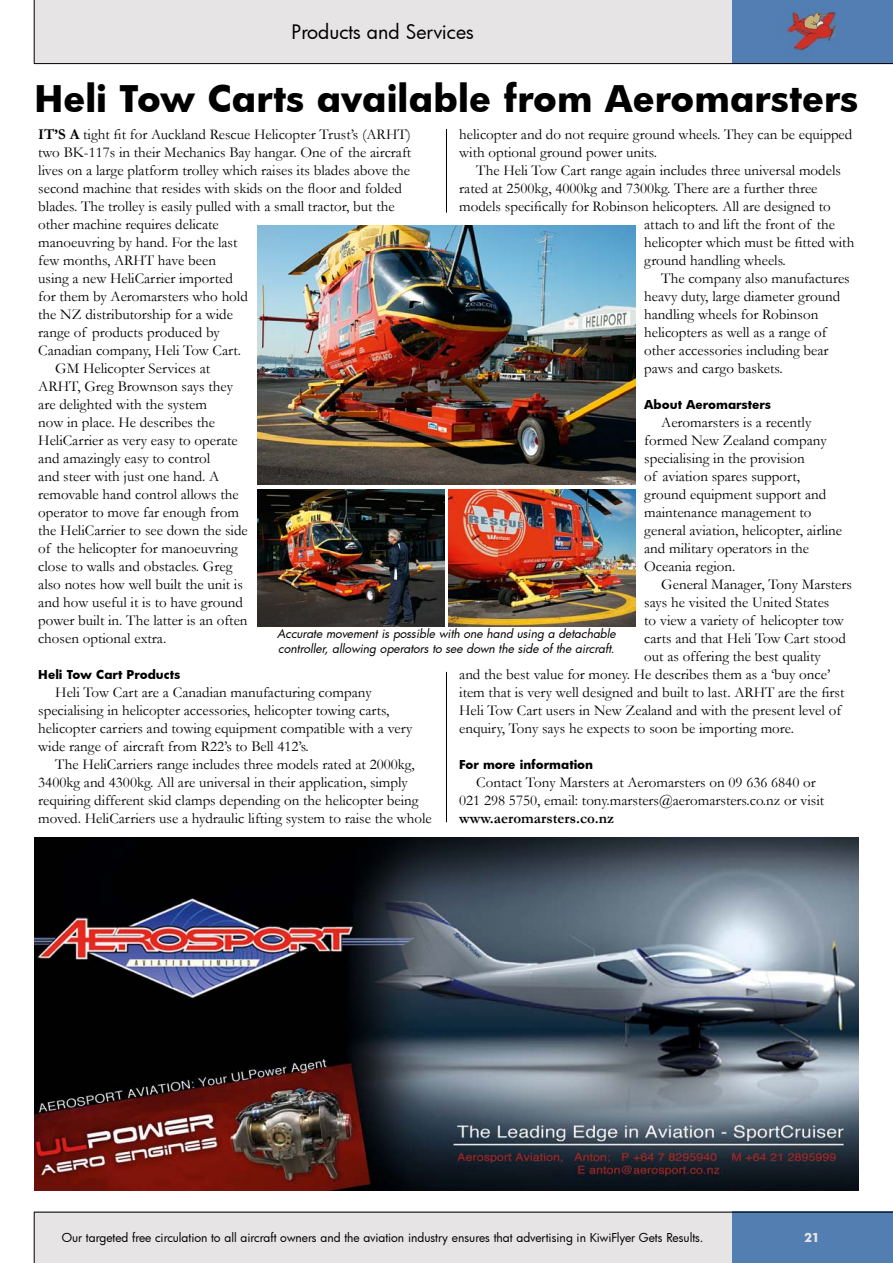
<style>
.page{position:relative;width:893px;height:1263px;background:#fff}
.page>*{position:absolute;margin:0;border:0;box-sizing:border-box;transform-origin:0 0}
.t1{font:700 35.85px "Futura";color:#000}
.t2{font:19.5px "Futura";color:#000}
.t3{font:15px/18px "Garamond";color:#000}
.t4{font:700 15px "Garamond";color:#000}
.t5{font:12px "Futura";color:#000}
.t6{font:italic 12px/14.4px "Futura";color:#000}
.t7{font:700 12px "Futura";color:#000}
.t8{font:700 12px "Futura";color:#e6e4e4}
.s1{font-weight:700}
</style>
<div class="page">
<div style="left:731px;top:1212px;width:162px;height:51px;background:#527eb2"></div>
<div style="left:34px;top:1212px;width:697px;height:51px;background:#e6e4e4"></div>
<hr style="left:34px;top:1212px;width:859px;height:1px;background:#000">
<hr style="left:34px;top:1212px;width:1px;height:51px;background:#000">
<img style="left:731px;top:0;width:162px;height:63px">
<div style="left:34px;top:0;width:697px;height:64px;background:#e6e4e4"></div>
<hr style="left:34px;top:63px;width:859px;height:1px;background:#000">
<hr style="left:34px;top:0;width:1px;height:64px;background:#000">
<img style="left:257px;top:225px;width:379px;height:260px">
<img style="left:257px;top:489px;width:187px;height:137px">
<hr style="left:446px;top:672px;width:1px;height:150px;background:#000">
<hr style="left:446px;top:129px;width:1px;height:84px;background:#000">
<img style="left:449px;top:489px;width:187px;height:137px">
<img style="left:34px;top:838px;width:825px;height:353px">
<h2 class="t2" style="left:292px;top:19px;width:184px">Products and Services</h2>
<h1 class="t1" style="left:35px;top:74px;width:825px">Heli Tow Carts available from Aeromarsters</h1>
<p class="t3" style="left:38px;top:125px;width:374px"><span class="s1">IT’S A</span> tight fit for Auckland Rescue Helicopter Trust’s (ARHT)</p>
<p class="t3" style="left:38px;top:143px;width:374px">two BK-117s in their Mechanics Bay hangar. One of the aircraft</p>
<p class="t3" style="left:38px;top:161px;width:373px">lives on a large platform trolley which raises its blades above the</p>
<p class="t3" style="left:38px;top:179px;width:365px">second machine that resides with skids on the floor and folded</p>
<p class="t3" style="left:38px;top:197px;width:358px">blades. The trolley is easily pulled with a small tractor, but the</p>
<p class="t3" style="left:38px;top:215px;width:182px">other machine requires delicate</p>
<p class="t3" style="left:38px;top:233px;width:201px">manoeuvring by hand. For the last</p>
<p class="t3" style="left:38px;top:251px;width:179px">few months, ARHT have been</p>
<p class="t3" style="left:38px;top:269px;width:196px">using a new HeliCarrier imported</p>
<p class="t3" style="left:38px;top:287px;width:211px">for them by Aeromarsters who hold</p>
<p class="t3" style="left:38px;top:305px;width:196px">the NZ distributorship for a wide</p>
<p class="t3" style="left:38px;top:323px;width:183px">range of products produced by</p>
<p class="t3" style="left:38px;top:341px;width:204px">Canadian company, Heli Tow Cart.</p>
<p class="t3" style="left:55px;top:359px;width:156px">GM Helicopter Services at</p>
<p class="t3" style="left:38px;top:377px;width:196px">ARHT, Greg Brownson says they</p>
<p class="t3" style="left:38px;top:395px;width:170px">are delighted with the system</p>
<p class="t3" style="left:38px;top:413px;width:178px">now in place. He describes the</p>
<p class="t3" style="left:38px;top:431px;width:201px">HeliCarrier as very easy to operate</p>
<p class="t3" style="left:38px;top:449px;width:174px">and amazingly easy to control</p>
<p class="t3" style="left:38px;top:467px;width:183px">and steer with just one hand. A</p>
<p class="t3" style="left:38px;top:485px;width:202px">removable hand control allows the</p>
<p class="t3" style="left:38px;top:503px;width:202px">operator to move far enough from</p>
<p class="t3" style="left:38px;top:521px;width:211px">the HeliCarrier to see down the side</p>
<p class="t3" style="left:38px;top:539px;width:201px">of the helicopter for manoeuvring</p>
<p class="t3" style="left:38px;top:557px;width:196px">close to walls and obstacles. Greg</p>
<p class="t3" style="left:38px;top:575px;width:206px">also notes how well built the unit is</p>
<p class="t3" style="left:38px;top:593px;width:206px">and how useful it is to have ground</p>
<p class="t3" style="left:38px;top:611px;width:211px">power built in. The latter is an often</p>
<p class="t3" style="left:38px;top:629px;width:130px">chosen optional extra.</p>
<p class="t7" style="left:38px;top:666px;width:144px">Heli Tow Cart Products</p>
<p class="t3" style="left:38px;top:683px;width:376px;text-indent:17px">Heli Tow Cart are a Canadian manufacturing company specialising in helicopter accessories, helicopter towing carts, helicopter carriers and towing equipment compatible with a very wide range of aircraft from R22’s to Bell 412’s.</p>
<p class="t3" style="left:38px;top:755px;width:395px;text-indent:17px">The HeliCarriers range includes three models rated at 2000kg, 3400kg and 4300kg. All are universal in their application, simply requiring different skid clamps depending on the helicopter being moved. HeliCarriers use a hydraulic lifting system to raise the whole</p>
<p class="t3" style="left:459px;top:125px;width:395px">helicopter and do not require ground wheels. They can be equipped with optional ground power units.</p>
<p class="t3" style="left:476px;top:161px;width:366px">The Heli Tow Cart range again includes three universal models</p>
<p class="t3" style="left:459px;top:179px;width:360px">rated at 2500kg, 4000kg and 7300kg. There are a further three</p>
<p class="t3" style="left:459px;top:197px;width:373px">models specifically for Robinson helicopters. All are designed to</p>
<p class="t3" style="left:644px;top:215px;width:192px">attach to and lift the front of the</p>
<p class="t3" style="left:644px;top:233px;width:212px">helicopter which must be fitted with</p>
<p class="t3" style="left:644px;top:251px;width:143px">ground handling wheels.</p>
<p class="t3" style="left:661px;top:269px;width:190px">The company also manufactures</p>
<p class="t3" style="left:644px;top:287px;width:198px">heavy duty, large diameter ground</p>
<p class="t3" style="left:644px;top:305px;width:176px">handling wheels for Robinson</p>
<p class="t3" style="left:644px;top:323px;width:184px">helicopters as well as a range of</p>
<p class="t3" style="left:644px;top:341px;width:186px">other accessories including bear</p>
<p class="t3" style="left:644px;top:359px;width:140px">paws and cargo baskets.</p>
<p class="t7" style="left:644px;top:396px;width:128px">About Aeromarsters</p>
<p class="t3" style="left:644px;top:413px;width:199px;text-indent:17px">Aeromarsters is a recently formed New Zealand company specialising in the provision<br>of aviation spares support, ground equipment support and maintenance management to general aviation, helicopter, airline and military operators in the<br>Oceania region.</p>
<p class="t3" style="left:661px;top:575px;width:192px">General Manager, Tony Marsters</p>
<p class="t3" style="left:644px;top:593px;width:187px">says he visited the United States</p>
<p class="t3" style="left:644px;top:611px;width:201px">to view a variety of helicopter tow</p>
<p class="t3" style="left:644px;top:629px;width:203px">carts and that Heli Tow Cart stood</p>
<p class="t3" style="left:644px;top:647px;width:178px">out as offering the best quality</p>
<p class="t3" style="left:459px;top:665px;width:373px">and the best value for money. He describes them as a ‘buy once’</p>
<p class="t3" style="left:459px;top:683px;width:387px">item that is very well designed and built to last. ARHT are the first</p>
<p class="t3" style="left:459px;top:701px;width:383px">Heli Tow Cart users in New Zealand and with the present level of</p>
<p class="t3" style="left:459px;top:719px;width:336px">enquiry, Tony says he expects to soon be importing more.</p>
<p class="t7" style="left:459px;top:756px;width:135px">For more information</p>
<p class="t3" style="left:459px;top:773px;width:366px;text-align:center">Contact Tony Marsters at Aeromarsters on 09 636 6840 or<br>021 298 5750, email: tony.marsters@aeromarsters.co.nz or visit</p>
<p class="t4" style="left:459px;top:808px;width:156px">www.aeromarsters.co.nz</p>
<p class="t6" style="left:277px;top:627px;width:340px">Accurate movement is possible with one hand using a detachable controller, allowing operators to see down the side of the aircraft.</p>
<p class="t5" style="left:62px;top:1229px;width:643px">Our targeted free circulation to all aircraft owners and the aviation industry ensures that advertising in KiwiFlyer Gets Results.</p>
<p class="t8" style="left:804px;top:1229px;width:17px">21</p>
</div>
